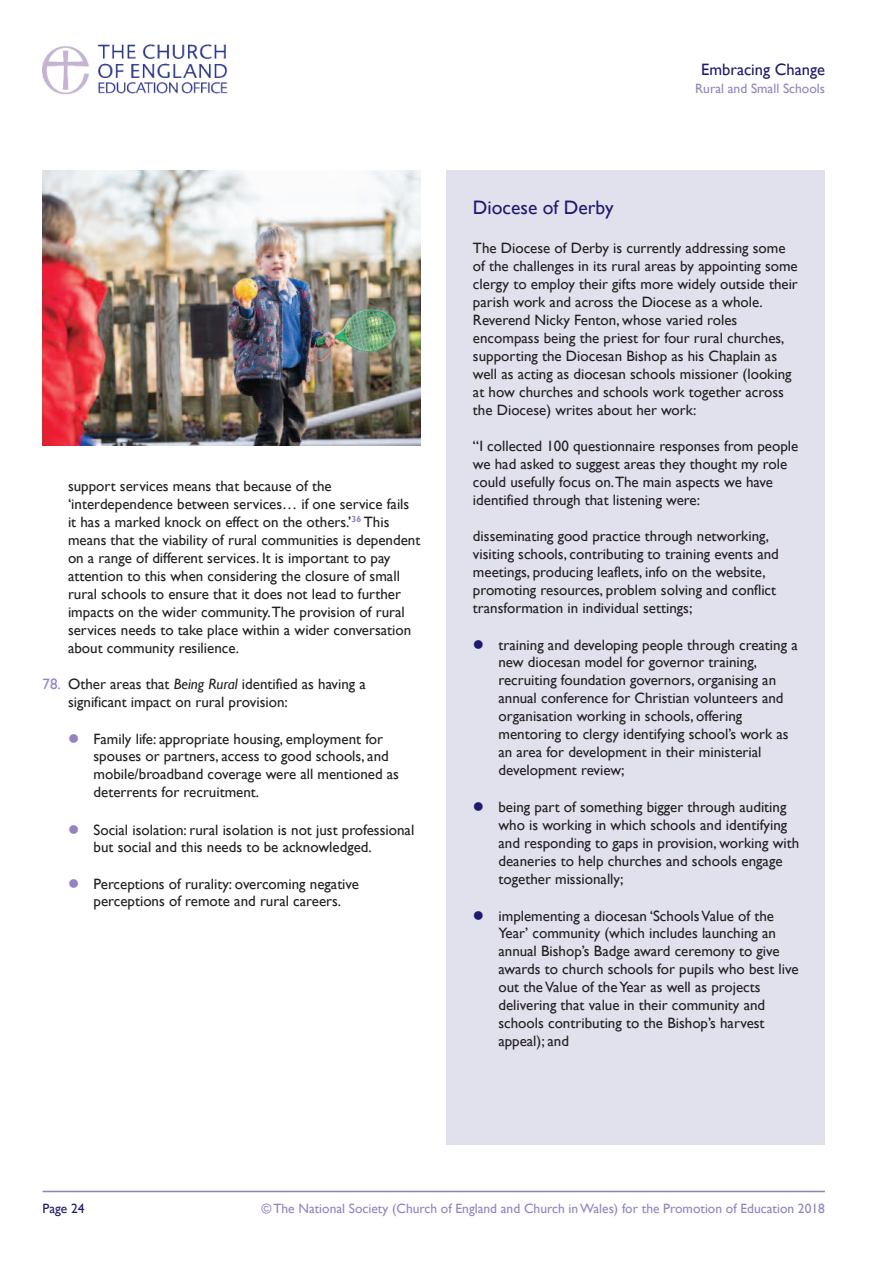
<style>
.page{position:relative;width:893px;height:1263px;background:#fff}
.page>*{position:absolute;margin:0;border:0;box-sizing:border-box;transform-origin:0 0}
.t1{font:19.5px "Gill Sans";color:#1f1a6d}
.t2{font:16.5px "Gill Sans";color:#1f1a6d}
.t3{font:15px/18px "Gill Sans";color:#231f20}
.t4{font:13.5px "Gill Sans";color:#9483bd}
.t5{font:13.5px "Gill Sans";color:#1f1a6d}
.s1{color:#9483bd}
.s2{font-style:italic}
.s3{color:#1f1a6d}
</style>
<div class="page">
<img style="left:43px;top:44px;width:185px;height:51px">
<hr style="left:42px;top:1190px;width:783px;height:3px;background:#e3dfed">
<hr style="left:43px;top:1191px;width:782px;height:1px;background:#9483bd">
<div style="left:446px;top:170px;width:379px;height:975px;background:#e1e1ed"></div>
<img style="left:43px;top:170px;width:378px;height:275px">
<p class="t3" style="left:68px;top:477px;width:354px">support services means that because of the ‘interdependence between services… if one service fails it has a marked knock on effect on the others.’<sup>36</sup> This means that the viability of rural communities is dependent on a range of different services. It is important to pay attention to this when considering the closure of small rural schools to ensure that it does not lead to further impacts on the wider community.The provision of rural services needs to take place within a wider conversation about community resilience.</p>
<p class="t3" style="left:68px;top:675px;width:299px;text-indent:-26px"><span class="s1">78.</span> Other areas that <span class="s2">Being Rural</span> identified as having a significant impact on rural provision:</p>
<p class="t3" style="left:94px;top:730px;width:307px;text-indent:-26px"><span class="s1">●</span> Family life: appropriate housing, employment for spouses or partners, access to good schools, and mobile/broadband coverage were all mentioned as deterrents for recruitment.</p>
<p class="t3" style="left:94px;top:821px;width:322px;line-height:17.1px;text-indent:-26px"><span class="s1">●</span> Social isolation: rural isolation is not just professional but social and this needs to be acknowledged.</p>
<p class="t3" style="left:68px;top:875px;width:293px;line-height:17.1px;text-align:center"><span class="s1">●</span> Perceptions of rurality: overcoming negative perceptions of remote and rural careers.</p>
<p class="t2" style="left:701px;top:60px;width:125px">Embracing Change</p>
<p class="t4" style="left:695px;top:80px;width:131px">Rural and Small Schools</p>
<h1 class="t1" style="left:473px;top:196px;width:142px">Diocese of Derby</h1>
<p class="t3" style="left:473px;top:238px;width:326px">The Diocese of Derby is currently addressing some of the challenges in its rural areas by appointing some clergy to employ their gifts more widely outside their parish work and across the Diocese as a whole.<br>Reverend Nicky Fenton, whose varied roles encompass being the priest for four rural churches, supporting the Diocesan Bishop as his Chaplain as well as acting as diocesan schools missioner (looking at how churches and schools work together across the Diocese) writes about her work:</p>
<p class="t3" style="left:473px;top:436px;width:327px">“I collected 100 questionnaire responses from people we had asked to suggest areas they thought my role could usefully focus on.The main aspects we have identified through that listening were:</p>
<p class="t3" style="left:473px;top:526px;width:307px">disseminating good practice through networking, visiting schools, contributing to training events and meetings, producing leaflets, info on the website, promoting resources, problem solving and conflict transformation in individual settings;</p>
<p class="t3" style="left:498px;top:636px;width:301px;text-indent:-26px"><span class="s3">●</span> training and developing people through creating a new diocesan model for governor training, recruiting foundation governors, organising an annual conference for Christian volunteers and organisation working in schools, offering mentoring to clergy identifying school’s work as an area for development in their ministerial development review;</p>
<p class="t3" style="left:498px;top:798px;width:302px;text-indent:-26px"><span class="s3">●</span> being part of something bigger through auditing who is working in which schools and identifying and responding to gaps in provision, working with deaneries to help churches and schools engage together missionally;</p>
<p class="t3" style="left:498px;top:906px;width:302px;text-indent:-26px"><span class="s3">●</span> implementing a diocesan ‘SchoolsValue of the Year’ community (which includes launching an annual Bishop’s Badge award ceremony to give awards to church schools for pupils who best live out theValue of theYear as well as projects delivering that value in their community and schools contributing to the Bishop’s harvest appeal); and</p>
<p class="t5" style="left:43px;top:1201px;width:44px">Page 24</p>
<p class="t4" style="left:261px;top:1201px;width:565px">© The National Society (Church of England and Church inWales) for the Promotion of Education 2018</p>
</div>
